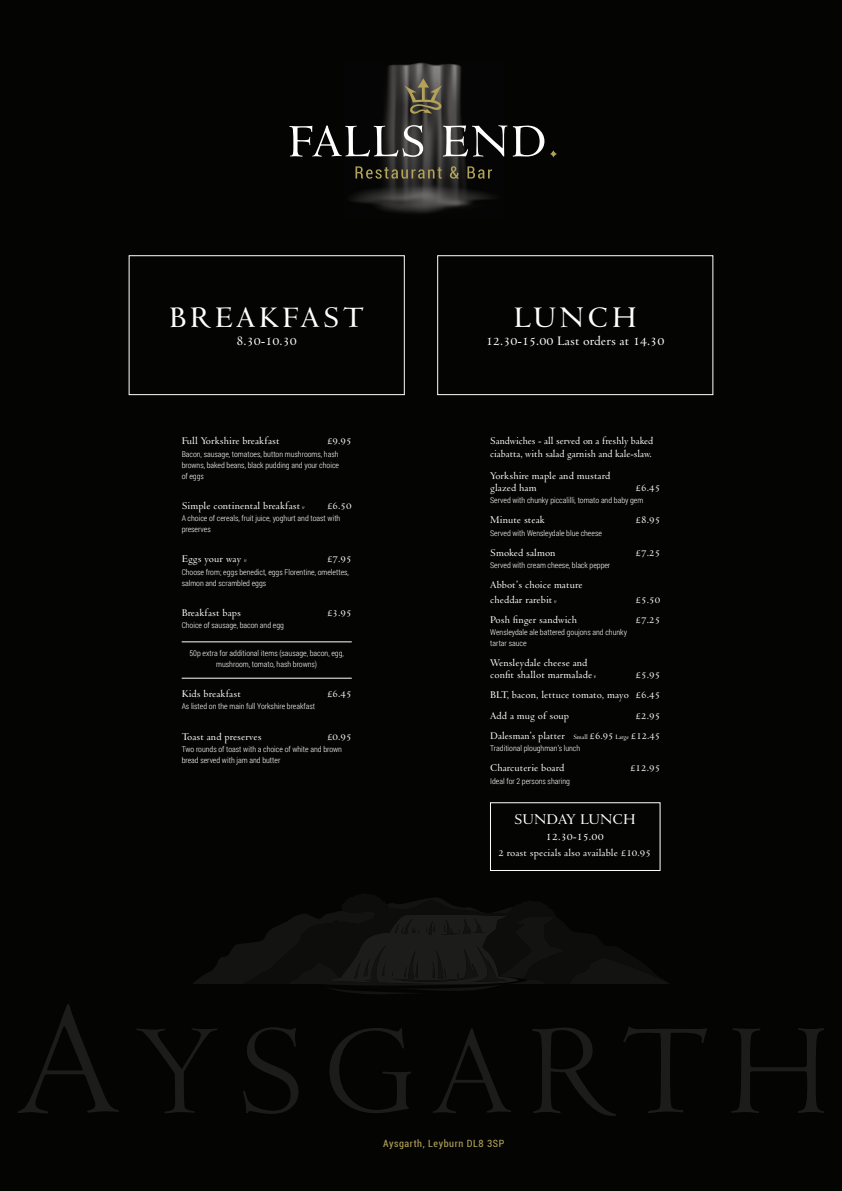
<style>
.page{position:relative;width:842px;height:1191px;background:#040503}
.page>*{position:absolute;margin:0;border:0;box-sizing:border-box;transform-origin:0 0}
.t1{font:600 32px "Venetian 301 BT";letter-spacing:.1em;color:#fff}
.t2{font:600 16px "Venetian 301 BT";color:#fff}
.t3{font:600 14px "Venetian 301 BT";color:#fff}
.t4{font:600 12px "Venetian 301 BT";color:#fff}
.t5{font:600 11px/20.1px "Venetian 301 BT";color:#fff}
.t6{font:condensed 10px "Roboto";letter-spacing:.06em;color:#b3a258}
.t7{font:300 8px/11px "Roboto Condensed";color:#fff}
.s1{font-style:italic;font-size:7px}
.s2{font-size:7px}
</style>
<div class="page">
<svg style="left:18px;top:1004px;width:806px;height:111px"></svg>
<svg style="left:193px;top:898px;width:476px;height:96px"></svg>
<img style="left:351px;top:62px;width:143px;height:152px">
<svg style="left:404px;top:78px;width:42px;height:37px;background:#5e5847"></svg>
<svg style="left:289px;top:125px;width:134px;height:32px"></svg>
<svg style="left:443px;top:125px;width:64px;height:32px"></svg>
<svg style="left:513px;top:126px;width:31px;height:31px"></svg>
<svg style="left:550px;top:151px;width:6px;height:6px"></svg>
<svg style="left:355px;top:166px;width:87px;height:13px"></svg>
<svg style="left:450px;top:166px;width:9px;height:13px"></svg>
<svg style="left:467px;top:166px;width:25px;height:13px"></svg>
<div style="left:129px;top:255px;width:276px;height:140px;border:1px solid #fff"></div>
<div style="left:437px;top:255px;width:276px;height:140px;border:1px solid #fff"></div>
<hr style="left:182px;top:641px;width:170px;height:1px;background:#fff">
<hr style="left:182px;top:678px;width:170px;height:1px;background:#fff">
<h1 class="t1" style="left:169px;top:299px;width:196px">BREAKFAST</h1>
<h3 class="t3" style="left:236px;top:333px;width:62px">8.30-10.30</h3>
<h3 class="t5" style="left:182px;top:431px;width:100px">Full Yorkshire breakfast</h3>
<h3 class="t5" style="left:327px;top:431px;width:26px">£9.95</h3>
<p class="t7" style="left:182px;top:448px;width:159px;text-align:justify">Bacon, sausage, tomatoes, button mushrooms, hash browns, baked beans, black pudding and your choice of eggs</p>
<h3 class="t5" style="left:182px;top:495px;width:125px">Simple continental breakfast <span class="s1">v</span></h3>
<h3 class="t5" style="left:327px;top:495px;width:26px">£6.50</h3>
<p class="t7" style="left:182px;top:512px;width:160px">A choice of cereals, fruit juice, yoghurt and toast with preserves</p>
<h3 class="t5" style="left:182px;top:549px;width:67px">Eggs your way <span class="s1">v</span></h3>
<h3 class="t5" style="left:327px;top:549px;width:26px">£7.95</h3>
<p class="t7" style="left:182px;top:566px;width:169px">Choose from; eggs benedict, eggs Florentine, omelettes, salmon and scrambled eggs</p>
<h3 class="t5" style="left:182px;top:602px;width:61px">Breakfast baps</h3>
<h3 class="t5" style="left:327px;top:602px;width:26px">£3.95</h3>
<p class="t7" style="left:182px;top:619px;width:104px">Choice of sausage, bacon and egg</p>
<p class="t7" style="left:190px;top:647px;width:156px;text-align:center">50p extra for additional items (sausage, bacon, egg, mushroom, tomato, hash browns)</p>
<h3 class="t5" style="left:182px;top:684px;width:61px">Kids breakfast</h3>
<h3 class="t5" style="left:327px;top:684px;width:26px">£6.45</h3>
<p class="t7" style="left:182px;top:701px;width:135px">As listed on the main full Yorkshire breakfast</p>
<h3 class="t5" style="left:182px;top:726px;width:81px">Toast and preserves</h3>
<h3 class="t5" style="left:327px;top:726px;width:26px">£0.95</h3>
<p class="t7" style="left:182px;top:743px;width:162px">Two rounds of toast with a choice of white and brown bread served with jam and butter</p>
<h1 class="t1" style="left:514px;top:299px;width:125px">LUNCH</h1>
<h3 class="t3" style="left:486px;top:333px;width:180px">12.30-15.00 Last orders at 14.30</h3>
<h3 class="t5" style="left:490px;top:434px;width:165px;line-height:13px">Sandwiches - all served on a freshly baked ciabatta, with salad garnish and kale-slaw.</h3>
<h3 class="t5" style="left:490px;top:469px;width:122px;line-height:12px">Yorkshire maple and mustard glazed ham</h3>
<h3 class="t5" style="left:636px;top:477px;width:26px">£6.45</h3>
<p class="t7" style="left:490px;top:494px;width:155px">Served with chunky piccalilli, tomato and baby gem</p>
<h3 class="t5" style="left:490px;top:510px;width:56px">Minute steak</h3>
<h3 class="t5" style="left:636px;top:510px;width:26px">£8.95</h3>
<p class="t7" style="left:490px;top:527px;width:113px">Served with Wensleydale blue cheese</p>
<h3 class="t5" style="left:490px;top:542px;width:67px">Smoked salmon</h3>
<h3 class="t5" style="left:636px;top:542px;width:26px">£7.25</h3>
<p class="t7" style="left:490px;top:559px;width:122px">Served with cream cheese, black pepper</p>
<h3 class="t5" style="left:490px;top:578px;width:94px;line-height:14.4px">Abbot’s choice mature cheddar rarebit <span class="s1">v</span></h3>
<h3 class="t5" style="left:636px;top:589px;width:26px">£5.50</h3>
<h3 class="t5" style="left:490px;top:609px;width:88px">Posh finger sandwich</h3>
<h3 class="t5" style="left:636px;top:609px;width:26px">£7.25</h3>
<p class="t7" style="left:490px;top:626px;width:138px">Wensleydale ale battered goujons and chunky tartar sauce</p>
<h3 class="t5" style="left:490px;top:657px;width:108px;line-height:12px">Wensleydale cheese and confit shallot marmalade <span class="s1">v</span></h3>
<h3 class="t5" style="left:490px;top:665px;width:172px;text-align:justify;text-indent:145px">£5.95<br>BLT, bacon, lettuce tomato, mayo £6.45<br>Add a mug of soup</h3>
<h3 class="t5" style="left:490px;top:705px;width:172px;text-align:right">£2.95<br>Dalesman’s platter <span class="s2">Small</span> £6.95 <span class="s2">Large</span> £12.45</h3>
<p class="t7" style="left:490px;top:742px;width:92px">Traditional ploughman’s lunch</p>
<h3 class="t5" style="left:490px;top:758px;width:76px">Charcuterie board</h3>
<h3 class="t5" style="left:630px;top:758px;width:32px">£12.95</h3>
<p class="t7" style="left:490px;top:775px;width:81px">Ideal for 2 persons sharing</p>
<h2 class="t2" style="left:514px;top:810px;width:123px">SUNDAY LUNCH</h2>
<h3 class="t4" style="left:546px;top:829px;width:59px">12.30-15.00</h3>
<h3 class="t5" style="left:499px;top:843px;width:154px">2 roast specials also available £10.95</h3>
<p class="t6" style="left:383px;top:1137px;width:123px">Aysgarth, Leyburn DL8 3SP</p>
</div>
